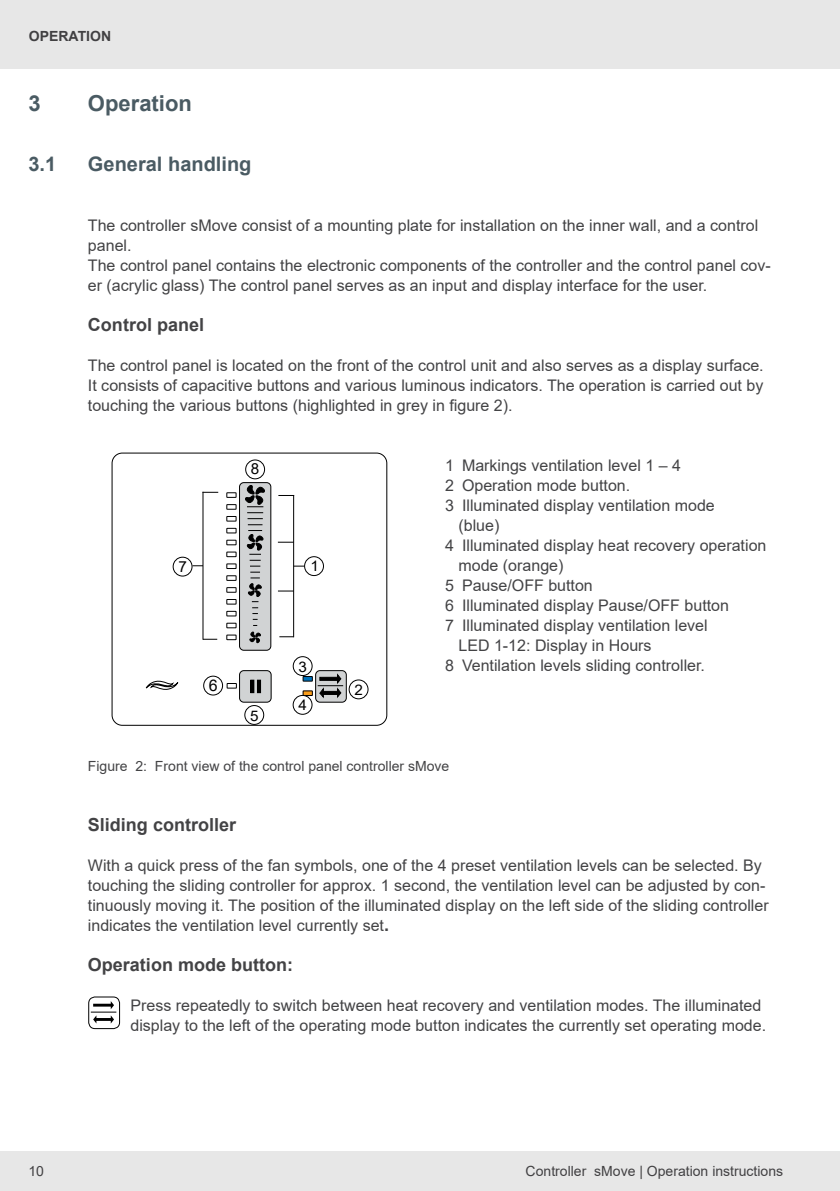
<style>
.page{position:relative;width:840px;height:1191px;background:#fff}
.page>*{position:absolute;margin:0;border:0;box-sizing:border-box;transform-origin:0 0}
.t1{font:700 22px "Arial";color:#4a5b63}
.t2{font:700 20px "Arial";color:#4a5b63}
._3__Ebene{font:700 18px "Arial";color:#434345}
.Fließtext{font:700 18px "Arial";color:#434345}
._3__Ebene-2{font:16px/20px "Arial";color:#434345}
.Beschreibung{font:16px/20px "Arial";color:#434345}
.Grundtext{font:16px/20px "Arial";color:#434345;text-align:justify}
.Beschreibung-2{font:16px "Arial";color:#000}
.t3{font:15.2px "Arial";color:#000}
.t4{font:14.6px "Arial";color:#000;scale:1.04 1}
.t5{font:14px "Arial";color:#434345}
.t6{font:14px "Arial";color:#414042}
.t7{font:700 14px "Arial";color:#414042}
.t8{font:700 14px "Arial";color:#000}
.s1{font-weight:700;font-size:18px}
</style>
<div class="page">
<div style="left:0;top:0;width:839px;height:68px;background:#e7e7e7"></div>
<div style="left:0;top:1151px;width:839px;height:40px;background:#e7e7e7"></div>
<svg style="left:146px;top:680px;width:32px;height:10px"></svg>
<div style="left:315px;top:670px;width:31px;height:32px;background:#d1d3d4;border-radius:4px"></div>
<div style="left:315px;top:670px;width:31px;height:32px;border:1px solid #000;border-radius:4px"></div>
<div style="left:239px;top:670px;width:32px;height:32px;background:#d1d3d4;border-radius:4px"></div>
<div style="left:239px;top:670px;width:32px;height:32px;border:1px solid #000;border-radius:4px"></div>
<svg style="left:303px;top:674px;width:40px;height:23px"></svg>
<div style="left:227px;top:683px;width:9px;height:5px;border:1px solid #000"></div>
<div style="left:250px;top:680px;width:4px;height:12px;border:1px solid #000"></div>
<svg style="left:257px;top:680px;width:3px;height:12px"></svg>
<div style="left:239px;top:482px;width:32px;height:168px;background:#d1d3d4;border-radius:4px"></div>
<div style="left:239px;top:482px;width:32px;height:168px;border:1px solid #000;border-radius:4px"></div>
<div style="left:226px;top:635px;width:10px;height:5px;border:1px solid #000"></div>
<div style="left:226px;top:623px;width:10px;height:5px;border:1px solid #000"></div>
<div style="left:226px;top:611px;width:10px;height:5px;border:1px solid #000"></div>
<div style="left:226px;top:599px;width:10px;height:5px;border:1px solid #000"></div>
<div style="left:226px;top:587px;width:10px;height:5px;border:1px solid #000"></div>
<div style="left:226px;top:575px;width:10px;height:5px;border:1px solid #000"></div>
<div style="left:226px;top:552px;width:10px;height:5px;border:1px solid #000"></div>
<div style="left:226px;top:564px;width:10px;height:4px;border:1px solid #000"></div>
<div style="left:226px;top:540px;width:10px;height:5px;border:1px solid #000"></div>
<div style="left:226px;top:528px;width:10px;height:5px;border:1px solid #000"></div>
<div style="left:226px;top:516px;width:10px;height:5px;border:1px solid #000"></div>
<div style="left:226px;top:504px;width:10px;height:5px;border:1px solid #000"></div>
<div style="left:226px;top:492px;width:10px;height:5px;border:1px solid #000"></div>
<div style="left:112px;top:453px;width:274px;height:272px;border:1px solid #000;border-radius:10px"></div>
<svg style="left:245px;top:485px;width:20px;height:158px"></svg>
<div style="left:304px;top:556px;width:20px;height:20px;border:1px solid #000;border-radius:50%"></div>
<div style="left:245px;top:459px;width:20px;height:20px;border:1px solid #000;border-radius:50%"></div>
<div style="left:293px;top:695px;width:19px;height:19px;background:#fff;border-radius:50%"></div>
<div style="left:292px;top:695px;width:20px;height:20px;border:1px solid #000;border-radius:50%"></div>
<div style="left:292px;top:656px;width:20px;height:20px;border:1px solid #000;border-radius:50%"></div>
<div style="left:172px;top:556px;width:20px;height:20px;border:1px solid #000;border-radius:50%"></div>
<div style="left:348px;top:679px;width:20px;height:20px;border:1px solid #000;border-radius:50%"></div>
<div style="left:244px;top:705px;width:20px;height:20px;border:1px solid #000;border-radius:50%"></div>
<div style="left:203px;top:675px;width:20px;height:20px;border:1px solid #000;border-radius:50%"></div>
<hr style="left:293px;top:495px;width:1px;height:142px;background:#000">
<svg style="left:278px;top:495px;width:15px;height:1px"></svg>
<svg style="left:279px;top:636px;width:14px;height:1px"></svg>
<hr style="left:202px;top:492px;width:1px;height:148px;background:#000">
<svg style="left:202px;top:492px;width:16px;height:1px"></svg>
<svg style="left:203px;top:639px;width:14px;height:1px"></svg>
<svg style="left:88px;top:996px;width:32px;height:33px"></svg>
<svg style="left:278px;top:542px;width:15px;height:1px"></svg>
<svg style="left:278px;top:590px;width:15px;height:1px"></svg>
<p class="t7" style="left:29px;top:26px;width:84px">OPERATION</p>
<p class="t1" style="left:28px;top:87px;width:14px">3</p>
<p class="t1" style="left:88px;top:87px;width:105px">Operation</p>
<p class="t2" style="left:28px;top:150px;width:29px">3.1</p>
<p class="t2" style="left:88px;top:150px;width:165px">General handling</p>
<p class="Beschreibung" style="left:88px;top:215px;width:671px">The controller sMove consist of a mounting plate for installation on the inner wall, and a control panel.</p>
<p class="Beschreibung" style="left:88px;top:255px;width:684px">The control panel contains the electronic components of the controller and the control panel cov&shy;er (acrylic glass) The control panel serves as an input and display interface for the user.</p>
<p class="Fließtext" style="left:88px;top:312px;width:118px">Control panel</p>
<p class="Grundtext" style="left:88px;top:355px;width:677px">The control panel is located on the front of the control unit and also serves as a display surface.<br>It consists of capacitive buttons and various luminous indicators. The operation is carried out by touching the various buttons (highlighted in grey in figure 2).</p>
<p class="t3" style="left:251px;top:458px;width:10px">8</p>
<p class="t3" style="left:178px;top:556px;width:10px">7</p>
<p class="t4" style="left:310px;top:556px;width:10px">1</p>
<p class="Beschreibung-2" style="left:209px;top:675px;width:10px">6</p>
<p class="t4" style="left:250px;top:706px;width:10px">5</p>
<p class="t4" style="left:298px;top:656px;width:10px">3</p>
<p class="t4" style="left:298px;top:694px;width:10px">4</p>
<p class="t4" style="left:354px;top:679px;width:10px">2</p>
<p class="_3__Ebene-2" style="left:445px;top:455px;width:237px">1 Markings ventilation level 1 – 4</p>
<p class="_3__Ebene-2" style="left:445px;top:475px;width:186px">2 Operation mode button.</p>
<p class="_3__Ebene-2" style="left:458px;top:495px;width:258px;text-indent:-13px">3 Illuminated display ventilation mode (blue)</p>
<p class="_3__Ebene-2" style="left:458px;top:535px;width:309px;text-indent:-13px">4 Illuminated display heat recovery operation mode (orange)</p>
<p class="_3__Ebene-2" style="left:445px;top:575px;width:149px">5 Pause/OFF button</p>
<p class="_3__Ebene-2" style="left:445px;top:595px;width:285px">6 Illuminated display Pause/OFF button</p>
<p class="_3__Ebene-2" style="left:458px;top:615px;width:250px;text-indent:-13px">7 Illuminated display ventilation level<br>LED 1-12: Display in Hours</p>
<p class="_3__Ebene-2" style="left:445px;top:655px;width:261px">8 Ventilation levels sliding controller.</p>
<p class="t5" style="left:88px;top:756px;width:363px">Figure 2: Front view of the control panel controller sMove</p>
<p class="_3__Ebene" style="left:88px;top:812px;width:150px">Sliding controller</p>
<p class="_3__Ebene-2" style="left:88px;top:855px;width:682px">With a quick press of the fan symbols, one of the 4 preset ventilation levels can be selected. By touching the sliding controller for approx. 1 second, the ventilation level can be adjusted by con&shy;tinuously moving it. The position of the illuminated display on the left side of the sliding controller indicates the ventilation level currently set<span class="s1">.</span></p>
<p class="_3__Ebene" style="left:88px;top:952px;width:207px">Operation mode button:</p>
<p class="_3__Ebene-2" style="left:130px;top:995px;width:637px">Press repeatedly to switch between heat recovery and ventilation modes. The illuminated display to the left of the operating mode button indicates the currently set operating mode.</p>
<p class="t8" style="left:28px;top:1159px;width:17px">10</p>
<p class="t6" style="left:28px;top:1161px;width:17px">10</p>
<p class="t6" style="left:525px;top:1161px;width:259px">Controller sMove | Operation instructions</p>
</div>
